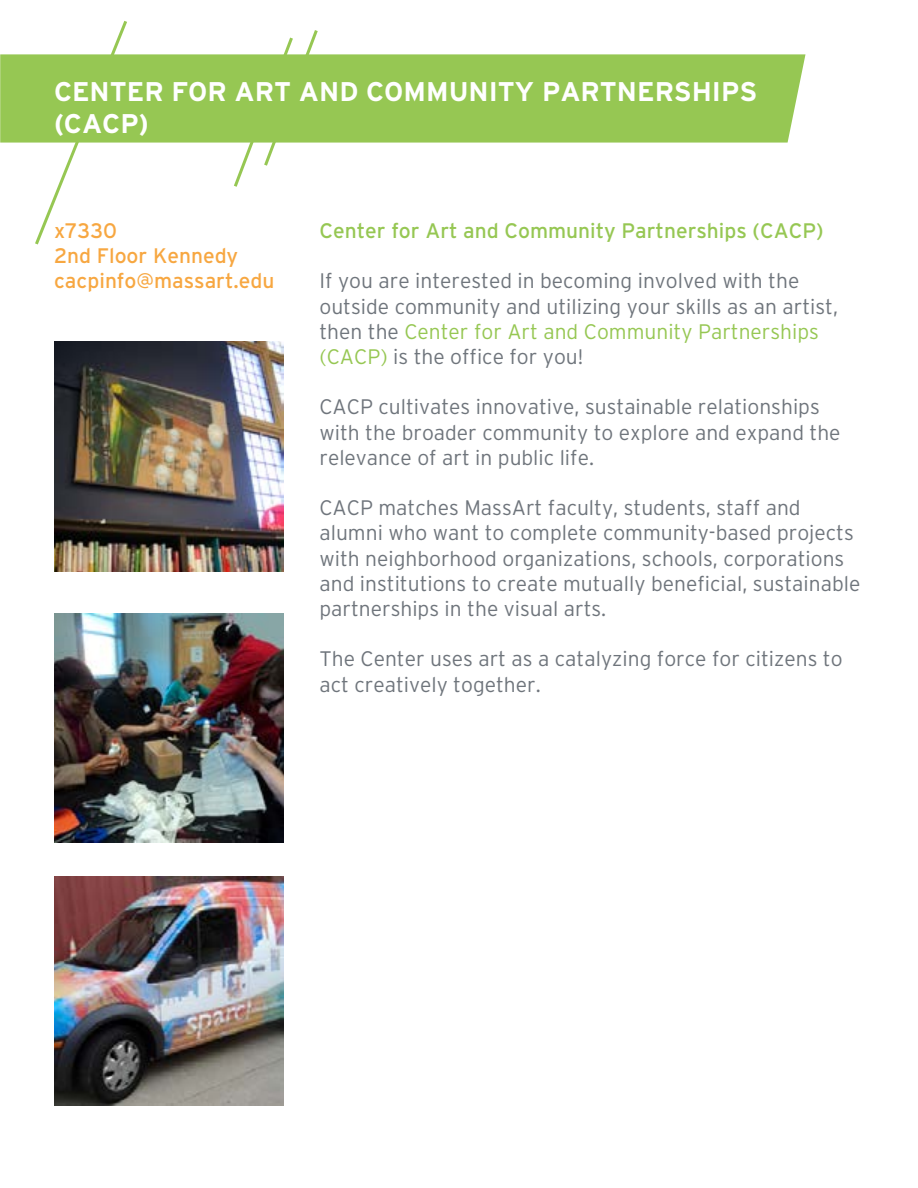
<style>
.page{position:relative;width:918px;height:1188px;background:#fff}
.page>*{position:absolute;margin:0;border:0;box-sizing:border-box;transform-origin:0 0}
.t1{font:700 27px/32.4px "Interstate";color:#fff}
.t2{font:300 21px/25.2px "Interstate";color:#6f757c}
.t3{font:21px "Interstate";color:#96c753}
.t4{font:21px/25.2px "Interstate";color:#f7a741}
.s1{color:#96c753}
</style>
<div class="page">
<div style="left:0;top:54px;width:805px;height:89px;background:#96c753"></div>
<svg style="left:33px;top:20px;width:97px;height:225px"></svg>
<svg style="left:231px;top:30px;width:89px;height:157px"></svg>
<img style="left:54px;top:342px;width:229px;height:229px">
<img style="left:54px;top:613px;width:230px;height:230px">
<img style="left:54px;top:876px;width:230px;height:230px">
<p class="t1" style="left:54px;top:75px;width:705px">CENTER FOR ART AND COMMUNITY PARTNERSHIPS (CACP)</p>
<p class="t4" style="left:54px;top:218px;width:222px">x7330<br>2nd Floor Kennedy cacpinfo@massart.edu</p>
<p class="t3" style="left:319px;top:219px;width:506px">Center for Art and Community Partnerships (CACP)</p>
<p class="t2" style="left:319px;top:268px;width:520px">If you are interested in becoming involved with the outside community and utilizing your skills as an artist, then the <span class="s1">Center for Art and Community Partnerships (CACP)</span> is the office for you!</p>
<p class="t2" style="left:319px;top:394px;width:523px">CACP cultivates innovative, sustainable relationships with the broader community to explore and expand the relevance of art in public life.</p>
<p class="t2" style="left:319px;top:495px;width:542px">CACP matches MassArt faculty, students, staff and alumni who want to complete community-based projects with neighborhood organizations, schools, corporations and institutions to create mutually beneficial, sustainable partnerships in the visual arts.</p>
<p class="t2" style="left:319px;top:646px;width:525px">The Center uses art as a catalyzing force for citizens to act creatively together.</p>
</div>
